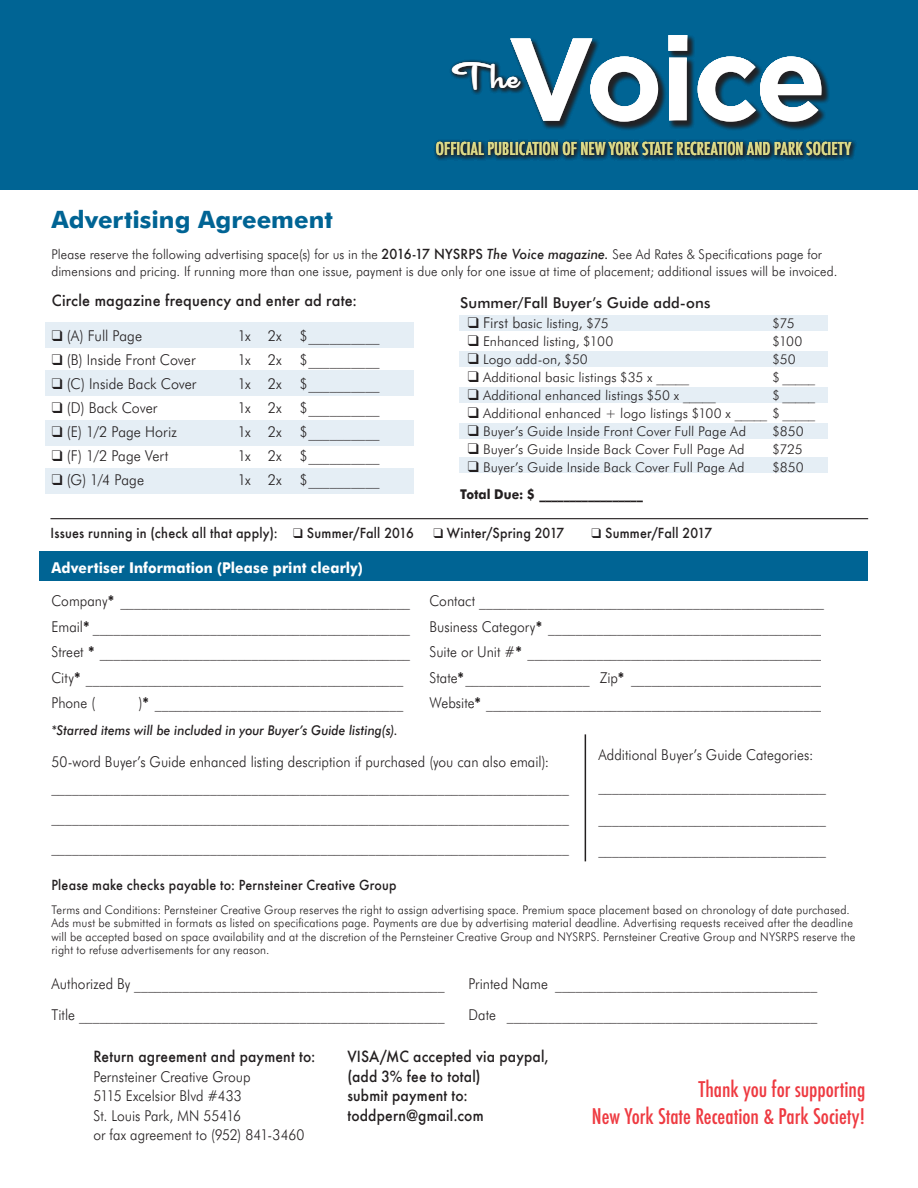
<style>
.page{position:relative;width:918px;height:1188px;background:#fff}
.page>*{position:absolute;margin:0;border:0;box-sizing:border-box;transform-origin:0 0}
.t1{font:700 116.7px "Gotham";letter-spacing:-.03em;color:#fff}
.t2{font:37.65px "Cocktail Shaker";color:#fff}
.t3{font:700 24px "Futura BT";color:#006494}
.t4{font:500 condensed 21px/27px "Futura";color:#ee3a41;text-align:right}
.t5{font:500 condensed 17.25px "Futura";color:#dedd8b}
.t6{font:300 15px/19.5px "Futura BT";letter-spacing:.005em;color:#231f20;scale:.92 1}
.t7{font:300 15px "Futura BT";letter-spacing:.005em;color:#231f20;scale:.95 1}
.t8{font:500 15px/19.5px "Futura";letter-spacing:.015em;color:#231f20;scale:.92 1}
.t9{font:700 15px "Futura BT";letter-spacing:.01em;color:#fff;scale:.92 1}
.t10{font:500 15px "Futura";letter-spacing:.015em;color:#231f20;scale:.96 1}
.t11{font:500 15px "Futura BT";letter-spacing:.005em;color:#231f20}
.t12{font:300 13.5px "Futura BT";letter-spacing:.01em;color:#231f20}
.t13{font:300 13.5px/16.5px "Futura BT";letter-spacing:.01em;color:#231f20;scale:.95 1}
.t14{font:500 13.5px "Futura";letter-spacing:.02em;color:#231f20;scale:.93 1}
.t15{font:italic 500 13.5px "Futura BT";letter-spacing:.005em;color:#231f20;scale:.92 1}
.t16{font:500 13.5px "Futura";letter-spacing:.02em;color:#231f20;scale:.92 1}
.t17{font:700 13.5px "Futura BT";color:#231f20;scale:.92 1}
.t18{font:300 12px/13.5px "Futura BT";letter-spacing:.015em;color:#231f20;scale:.95 1}
.s1{font-family:"Futura";font-weight:500}
.s2{font-family:"Futura";font-weight:500;font-style:italic}
.s3{font-weight:500;font-style:italic}
.s4{font-size:15px}
.s5{font-weight:700}
</style>
<div class="page">
<div style="left:459px;top:315px;width:369px;height:16px;background:#e5eef5"></div>
<div style="left:45px;top:323px;width:369px;height:25px;background:#e5eef5"></div>
<div style="left:45px;top:371px;width:369px;height:25px;background:#e5eef5"></div>
<div style="left:45px;top:420px;width:369px;height:26px;background:#e5eef5"></div>
<div style="left:45px;top:468px;width:369px;height:26px;background:#e5eef5"></div>
<div style="left:459px;top:351px;width:369px;height:16px;background:#e5eef5"></div>
<div style="left:459px;top:387px;width:369px;height:16px;background:#e5eef5"></div>
<div style="left:459px;top:423px;width:369px;height:16px;background:#e5eef5"></div>
<div style="left:459px;top:458px;width:369px;height:15px;background:#e5eef5"></div>
<div style="left:39px;top:552px;width:829px;height:29px;background:#006494"></div>
<hr style="left:50px;top:518px;width:818px;height:1px;background:#231f20">
<div style="left:0;top:0;width:918px;height:190px;background:#006494"></div>
<div style="left:434px;top:139px;width:423px;height:23px;background:#231f20;opacity:.55"></div>
<div style="left:510px;top:35px;width:320px;height:95px;background:#231f20;opacity:.55"></div>
<div style="left:449px;top:59px;width:78px;height:37px;background:#231f20;opacity:.75"></div>
<hr style="left:585px;top:734px;width:1px;height:127px;background:#231f20">
<p class="t1" style="left:508px;top:8px;width:321px">Voice</p>
<p class="t2" style="left:454px;top:55px;width:66px">The</p>
<p class="t5" style="left:436px;top:137px;width:417px">OFFICIAL PUBLICATION OF NEW YORK STATE RECREATION AND PARK SOCIETY</p>
<p class="t3" style="left:51px;top:205px;width:283px">Advertising Agreement</p>
<p class="t13" style="left:51px;top:246px;width:829px">Please reserve the following advertising space(s) for us in the <span class="s1">2016-17 NYSRPS</span> <span class="s2">The Voice</span> <span class="s3">magazine.</span> See Ad Rates &amp; Specifications page for dimensions and pricing. If running more than one issue, payment is due only for one issue at time of placement; additional issues will be invoiced.</p>
<p class="t10" style="left:52px;top:290px;width:319px">Circle magazine frequency and enter ad rate:</p>
<p class="t7" style="left:52px;top:326px;width:97px">❑ (A) Full Page</p>
<p class="t7" style="left:238px;top:326px;width:151px">1x 2x $__________</p>
<p class="t7" style="left:52px;top:350px;width:153px">❑ (B) Inside Front Cover</p>
<p class="t7" style="left:238px;top:350px;width:151px">1x 2x $__________</p>
<p class="t7" style="left:52px;top:374px;width:154px">❑ (C) Inside Back Cover</p>
<p class="t7" style="left:238px;top:374px;width:151px">1x 2x $__________</p>
<p class="t7" style="left:52px;top:398px;width:113px">❑ (D) Back Cover</p>
<p class="t7" style="left:238px;top:398px;width:151px">1x 2x $__________</p>
<p class="t7" style="left:52px;top:422px;width:133px">❑ (E) 1/2 Page Horiz</p>
<p class="t7" style="left:238px;top:422px;width:151px">1x 2x $__________</p>
<p class="t7" style="left:52px;top:446px;width:124px">❑ (F) 1/2 Page Vert</p>
<p class="t7" style="left:238px;top:446px;width:151px">1x 2x $__________</p>
<p class="t7" style="left:52px;top:470px;width:99px">❑ (G) 1/4 Page</p>
<p class="t7" style="left:238px;top:470px;width:151px">1x 2x $__________</p>
<p class="t11" style="left:460px;top:294px;width:252px">Summer/Fall Buyer’s Guide add-ons</p>
<p class="t12" style="left:468px;top:315px;width:143px">❑ <span class="s4">First b</span>asic listing, $75</p>
<p class="t12" style="left:772px;top:315px;width:24px">$75</p>
<p class="t12" style="left:468px;top:333px;width:147px">❑ Enhanced listing, $100</p>
<p class="t12" style="left:772px;top:333px;width:32px">$100</p>
<p class="t12" style="left:468px;top:351px;width:122px">❑ Logo add-on, $50</p>
<p class="t12" style="left:772px;top:351px;width:25px">$50</p>
<p class="t12" style="left:468px;top:369px;width:223px">❑ Additional basic listings $35 x _____</p>
<p class="t12" style="left:772px;top:369px;width:45px">$ _____</p>
<p class="t12" style="left:468px;top:387px;width:250px">❑ Additional enhanced listings $50 x _____</p>
<p class="t12" style="left:772px;top:387px;width:45px">$ _____</p>
<p class="t12" style="left:468px;top:405px;width:349px">❑ Additional enhanced + logo listings $100 x _____ $ _____</p>
<p class="t12" style="left:468px;top:423px;width:280px">❑ Buyer’s Guide Inside Front Cover Full Page Ad</p>
<p class="t12" style="left:772px;top:423px;width:33px">$850</p>
<p class="t12" style="left:468px;top:441px;width:279px">❑ Buyer’s Guide Inside Back Cover Full Page Ad</p>
<p class="t12" style="left:772px;top:441px;width:32px">$725</p>
<p class="t12" style="left:468px;top:459px;width:279px">❑ Buyer’s Guide Inside Back Cover Full Page Ad</p>
<p class="t12" style="left:772px;top:459px;width:33px">$850</p>
<p class="t17" style="left:460px;top:486px;width:200px">Total Due: $ _________________</p>
<p class="t14" style="left:50px;top:524px;width:392px">Issues running in (check all that apply): ❑ Summer/Fall 2016</p>
<p class="t14" style="left:433px;top:524px;width:142px">❑ Winter/Spring 2017</p>
<p class="t14" style="left:591px;top:524px;width:131px">❑ Summer/Fall 2017</p>
<p class="t9" style="left:51px;top:559px;width:340px">Advertiser Information (Please print clearly)</p>
<p class="t6" style="left:51px;top:591px;width:392px">Company<span class="s5">*</span> __________________________________________</p>
<p class="t6" style="left:429px;top:591px;width:431px">Contact __________________________________________________</p>
<p class="t6" style="left:51px;top:617px;width:391px">Email<span class="s5">*</span> ______________________________________________</p>
<p class="t6" style="left:429px;top:617px;width:438px">Business Category<span class="s5">*</span> _________________________________________</p>
<p class="t6" style="left:51px;top:642px;width:391px">Street <span class="s5">*</span> _____________________________________________</p>
<p class="t6" style="left:429px;top:642px;width:438px">Suite or Unit #<span class="s5">*</span> ____________________________________________</p>
<p class="t6" style="left:51px;top:668px;width:384px">City<span class="s5">*</span> ______________________________________________</p>
<p class="t6" style="left:429px;top:668px;width:438px">State<span class="s5">*</span>__________________ Zip<span class="s5">*</span> _____________________________</p>
<p class="t6" style="left:51px;top:693px;width:49px">Phone (</p>
<p class="t6" style="left:139px;top:693px;width:289px">)<span class="s5">*</span> ____________________________________</p>
<p class="t6" style="left:429px;top:693px;width:438px">Website<span class="s5">*</span> __________________________________________________</p>
<p class="t15" style="left:51px;top:722px;width:378px">*Starred items will be included in your Buyer’s Guide listing(s).</p>
<p class="t6" style="left:51px;top:752px;width:543px">50-word Buyer’s Guide enhanced listing description if purchased (you can also email):</p>
<p class="t6" style="left:51px;top:777px;width:564px">___________________________________________________________________________</p>
<p class="t6" style="left:51px;top:807px;width:564px">___________________________________________________________________________</p>
<p class="t6" style="left:51px;top:837px;width:564px">___________________________________________________________________________</p>
<p class="t16" style="left:51px;top:876px;width:377px">Please make checks payable to: Pernsteiner Creative Group</p>
<p class="t18" style="left:51px;top:903px;width:848px">Terms and Conditions: Pernsteiner Creative Group reserves the right to assign advertising space. Premium space placement based on chronology of date purchased.<br>Ads must be submitted in formats as listed on specifications page. Payments are due by advertising material deadline. Advertising requests received after the deadline will be accepted based on space availability and at the discretion of the Pernsteiner Creative Group and NYSRPS. Pernsteiner Creative Group and NYSRPS reserve the right to refuse advertisements for any reason.</p>
<p class="t6" style="left:51px;top:974px;width:429px">Authorized By _____________________________________________</p>
<p class="t6" style="left:468px;top:974px;width:381px">Printed Name ______________________________________</p>
<p class="t6" style="left:51px;top:1005px;width:429px">Title _____________________________________________________</p>
<p class="t6" style="left:468px;top:1005px;width:381px">Date _____________________________________________</p>
<p class="t8" style="left:93px;top:1047px;width:243px">Return agreement and payment to:</p>
<p class="t6" style="left:93px;top:1067px;width:172px">Pernsteiner Creative Group</p>
<p class="t6" style="left:93px;top:1086px;width:163px">5115 Excelsior Blvd #433</p>
<p class="t6" style="left:93px;top:1106px;width:231px">St. Louis Park, MN 55416<br>or fax agreement to (952) 841-3460</p>
<p class="t6" style="left:598px;top:745px;width:235px">Additional Buyer’s Guide Categories:</p>
<p class="t6" style="left:598px;top:770px;width:249px;line-height:31.5px">_________________________________ _________________________________</p>
<p class="t6" style="left:598px;top:839px;width:249px">_________________________________</p>
<p class="t8" style="left:347px;top:1047px;width:220px">VISA/MC accepted via paypal, (add 3% fee to total)<br>submit payment to:</p>
<p class="t8" style="left:347px;top:1105px;width:150px">toddpern@gmail.com</p>
<p class="t4" style="left:592px;top:1076px;width:275px">Thank you for supporting<br>New York State Receation &amp; Park Society!</p>
</div>
